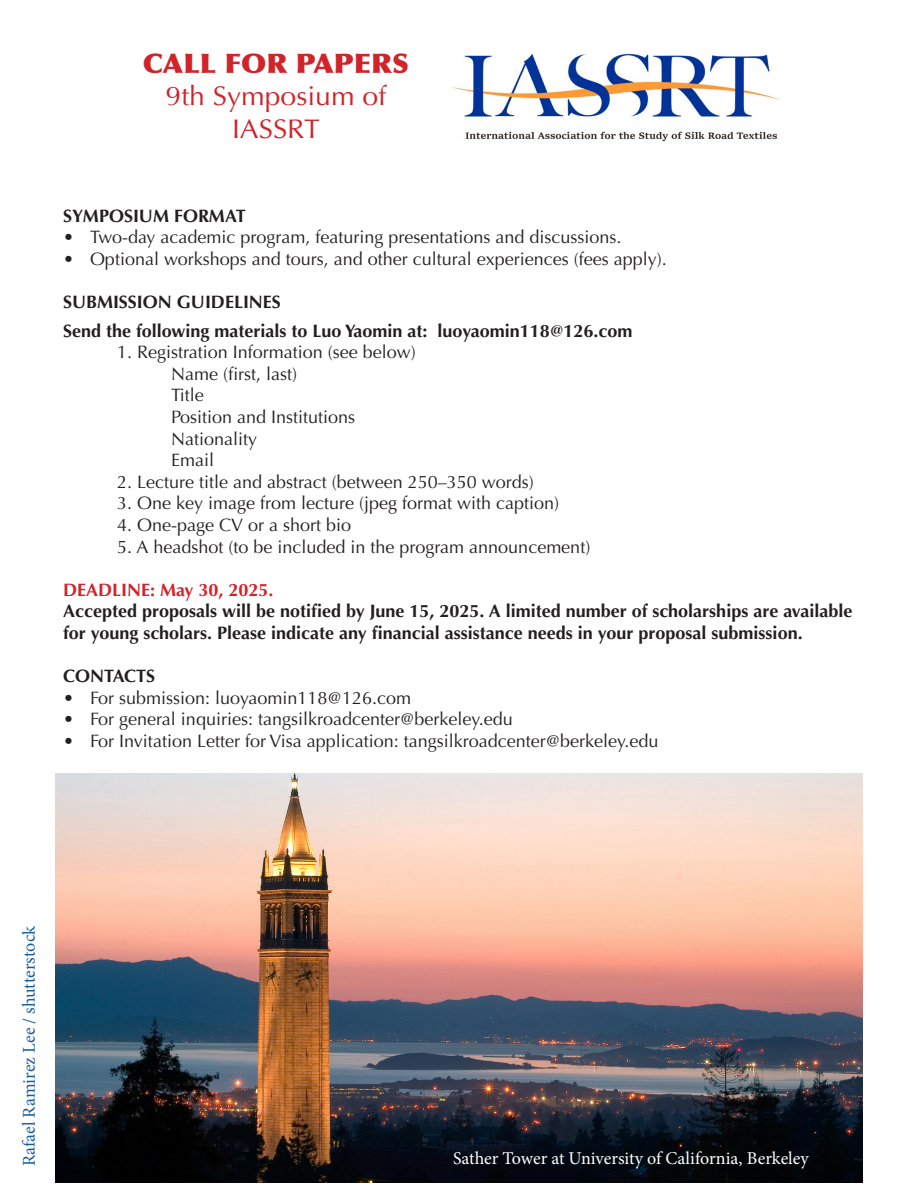
<style>
.page{position:relative;width:918px;height:1188px;background:#fff}
.page>*{position:absolute;margin:0;border:0;box-sizing:border-box;transform-origin:0 0}
.t1{font:27px/32.4px "Optima";color:#d1232a;text-align:center;scale:1.05 1}
.t2{font:900 27px "Optima";color:#d1232a;scale:1.05 1}
.t3{font:18px "Optima";color:#231f20}
.t4{font:700 18px/21.6px "Optima";color:#231f20}
.t5{font:18px "Minion Pro";color:#fff}
.t6{font:18px "Minion Pro";letter-spacing:-.005em;color:#175d9e}
.t7{font:700 18px "Optima";color:#d1232a}
</style>
<div class="page">
<img style="left:451px;top:53px;width:330px;height:89px">
<img style="left:56px;top:773px;width:807px;height:410px">
<p class="t2" style="left:143px;top:47px;width:255px">CALL FOR PAPERS</p>
<p class="t1" style="left:166px;top:80px;width:212px">9th Symposium of<br>IASSRT</p>
<p class="t4" style="left:63px;top:205px;width:184px">SYMPOSIUM FORMAT</p>
<p class="t3" style="left:63px;top:227px;width:560px">• Two-day academic program, featuring presentations and discussions.</p>
<p class="t3" style="left:63px;top:248px;width:605px">• Optional workshops and tours, and other cultural experiences (fees apply).</p>
<p class="t4" style="left:63px;top:292px;width:219px">SUBMISSION GUIDELINES</p>
<p class="t4" style="left:63px;top:320px;width:571px">Send the following materials to Luo Yaomin at: luoyaomin118@126.com</p>
<p class="t3" style="left:117px;top:342px;width:300px">1. Registration Information (see below)</p>
<p class="t3" style="left:171px;top:363px;width:128px">Name (first, last)</p>
<p class="t3" style="left:171px;top:385px;width:34px">Title</p>
<p class="t3" style="left:171px;top:407px;width:186px">Position and Institutions</p>
<p class="t3" style="left:171px;top:428px;width:88px">Nationality</p>
<p class="t3" style="left:171px;top:450px;width:45px">Email</p>
<p class="t3" style="left:117px;top:471px;width:418px">2. Lecture title and abstract (between 250–350 words)</p>
<p class="t3" style="left:117px;top:493px;width:444px">3. One key image from lecture (jpeg format with caption)</p>
<p class="t3" style="left:117px;top:515px;width:236px">4. One-page CV or a short bio</p>
<p class="t3" style="left:117px;top:536px;width:475px">5. A headshot (to be included in the program announcement)</p>
<p class="t7" style="left:63px;top:579px;width:212px">DEADLINE: May 30, 2025.</p>
<p class="t4" style="left:63px;top:601px;width:791px">Accepted proposals will be notified by June 15, 2025. A limited number of scholarships are available for young scholars. Please indicate any financial assistance needs in your proposal submission.</p>
<p class="t4" style="left:63px;top:666px;width:94px">CONTACTS</p>
<p class="t3" style="left:63px;top:687px;width:350px">• For submission: luoyaomin118@126.com</p>
<p class="t3" style="left:63px;top:709px;width:451px">• For general inquiries: tangsilkroadcenter@berkeley.edu</p>
<p class="t3" style="left:63px;top:731px;width:597px">• For Invitation Letter for Visa application: tangsilkroadcenter@berkeley.edu</p>
<p class="t6" style="left:17px;top:1166px;width:242px;rotate:-90deg">Rafael Ramirez Lee / shutterstock</p>
<p class="t5" style="left:453px;top:1147px;width:357px">Sather Tower at University of California, Berkeley</p>
</div>
